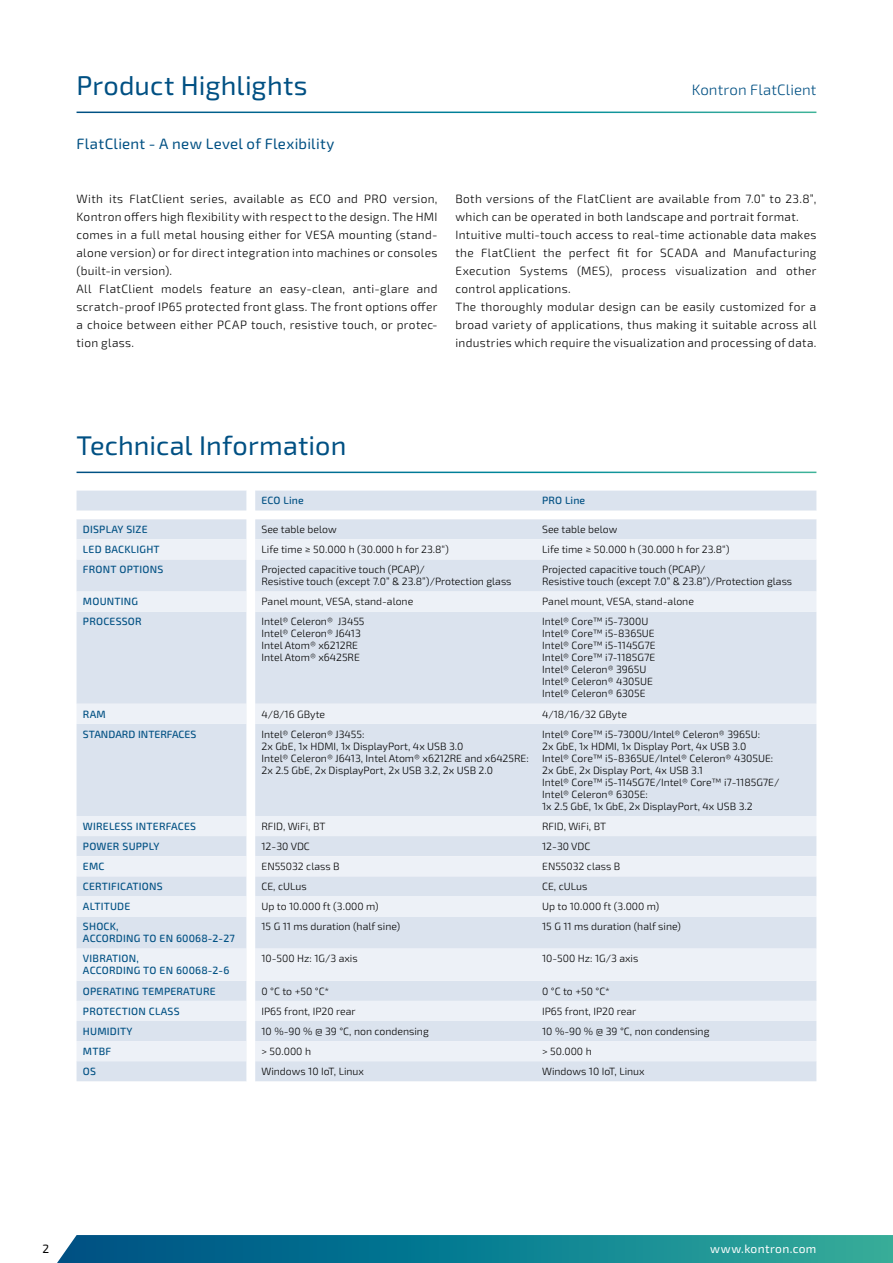
<style>
.page{position:relative;width:893px;height:1263px;background:#fff}
.page>*{position:absolute;margin:0;border:0;box-sizing:border-box;transform-origin:0 0}
.t1{font:27px "Sn T";letter-spacing:.005em;color:#005083}
.t2{font:15px "Kontron";letter-spacing:.02em;color:#005083}
.t3{font:300 15px "Sn T";letter-spacing:.01em;color:#005083}
.t4{font:300 12px/18px "Sn T";letter-spacing:.025em;color:#000}
.t5{font:12px "Kontron";letter-spacing:.025em;color:#fff}
.t6{font:12px "Kontron";color:#000}
.t7{font:300 10.5px/12px "Sn T";color:#000}
.t8{font:500 10.5px/12px "Sn T";letter-spacing:.02em;color:#005083}
.t9{font:500 10.5px "Sn T";color:#005083}
</style>
<div class="page">
<svg style="left:57px;top:1235px;width:836px;height:28px;background:#137f92"></svg>
<svg style="left:77px;top:491px;width:739px;height:590px;background:#e0e6f0"></svg>
<svg style="left:77px;top:539px;width:739px;height:522px;background:#e2e8f1"></svg>
<h1 class="t1" style="left:77px;top:69px;width:233px">Product Highlights</h1>
<h2 class="t2" style="left:77px;top:135px;width:260px">FlatClient - A new Level of Flexibility</h2>
<h2 class="t3" style="left:692px;top:81px;width:126px">Kontron FlatClient</h2>
<p class="t4" style="left:77px;top:190px;width:362px">With its FlatClient series, available as ECO and PRO version, Kontron offers high flexibility with respect to the design. The HMI comes in a full metal housing either for VESA mounting (stand&shy;alone version) or for direct integration into machines or consoles (built-in version).<br>All FlatClient models feature an easy-clean, anti-glare and scratch-proof IP65 protected front glass. The front options offer a choice between either PCAP touch, resistive touch, or protec&shy;tion glass.</p>
<p class="t4" style="left:455px;top:190px;width:362px">Both versions of the FlatClient are available from 7.0” to 23.8”, which can be operated in both landscape and portrait format.<br>Intuitive multi-touch access to real-time actionable data makes the FlatClient the perfect fit for SCADA and Manufacturing Execution Systems (MES), process visualization and other control applications.<br>The thoroughly modular design can be easily customized for a broad variety of applications, thus making it suitable across all industries which require the visualization and processing of data.</p>
<h1 class="t1" style="left:77px;top:429px;width:271px">Technical Information</h1>
<p class="t8" style="left:261px;top:495px;width:44px">ECO Line</p>
<p class="t8" style="left:542px;top:495px;width:45px">PRO Line</p>
<p class="t8" style="left:83px;top:523px;width:66px">DISPLAY SIZE</p>
<p class="t7" style="left:261px;top:523px;width:77px">See table below</p>
<p class="t7" style="left:542px;top:523px;width:77px">See table below</p>
<p class="t8" style="left:83px;top:544px;width:78px">LED BACKLIGHT</p>
<p class="t7" style="left:261px;top:544px;width:189px">Life time ≥ 50.000 h (30.000 h for 23.8“)</p>
<p class="t7" style="left:542px;top:544px;width:189px">Life time ≥ 50.000 h (30.000 h for 23.8“)</p>
<p class="t8" style="left:83px;top:564px;width:82px">FRONT OPTIONS</p>
<p class="t7" style="left:261px;top:564px;width:252px">Projected capacitive touch (PCAP)/<br>Resistive touch (except 7.0” &amp; 23.8”)/Protection glass</p>
<p class="t7" style="left:542px;top:564px;width:252px">Projected capacitive touch (PCAP)/<br>Resistive touch (except 7.0” &amp; 23.8”)/Protection glass</p>
<p class="t8" style="left:83px;top:596px;width:57px">MOUNTING</p>
<p class="t7" style="left:261px;top:596px;width:153px">Panel mount, VESA, stand-alone</p>
<p class="t7" style="left:542px;top:596px;width:153px">Panel mount, VESA, stand-alone</p>
<p class="t8" style="left:83px;top:616px;width:60px">PROCESSOR</p>
<p class="t7" style="left:261px;top:616px;width:105px">Intel® Celeron® J3455<br>Intel® Celeron® J6413<br>Intel Atom® x6212RE<br>Intel Atom® x6425RE</p>
<p class="t7" style="left:542px;top:616px;width:115px">Intel® Core™ i5-7300U<br>Intel® Core™ i5-8365UE<br>Intel® Core™ i5-1145G7E<br>Intel® Core™ i7-1185G7E<br>Intel® Celeron® 3965U<br>Intel® Celeron® 4305UE<br>Intel® Celeron® 6305E</p>
<p class="t8" style="left:83px;top:708px;width:24px">RAM</p>
<p class="t7" style="left:261px;top:708px;width:65px">4/8/16 GByte</p>
<p class="t7" style="left:542px;top:708px;width:86px">4/18/16/32 GByte</p>
<p class="t9" style="left:83px;top:728px;width:115px">STANDARD INTERFACES</p>
<p class="t7" style="left:261px;top:728px;width:269px">Intel® Celeron® J3455:<br>2x GbE, 1x HDMI, 1x DisplayPort, 4x USB 3.0<br>Intel® Celeron® J6413, Intel Atom® x6212RE and x6425RE:<br>2x 2.5 GbE, 2x DisplayPort, 2x USB 3.2, 2x USB 2.0</p>
<p class="t7" style="left:542px;top:728px;width:239px">Intel® Core™ i5-7300U/Intel® Celeron® 3965U:<br>2x GbE, 1x HDMI, 1x Display Port, 4x USB 3.0<br>Intel® Core™ i5-8365UE/Intel® Celeron® 4305UE:<br>2x GbE, 2x Display Port, 4x USB 3.1<br>Intel® Core™ i5-1145G7E/Intel® Core™ i7-1185G7E/ Intel® Celeron® 6305E:<br>1x 2.5 GbE, 1x GbE, 2x DisplayPort, 4x USB 3.2</p>
<p class="t8" style="left:83px;top:820px;width:115px">WIRELESS INTERFACES</p>
<p class="t7" style="left:261px;top:820px;width:65px">RFID, WiFi, BT</p>
<p class="t7" style="left:542px;top:820px;width:65px">RFID, WiFi, BT</p>
<p class="t8" style="left:83px;top:840px;width:78px">POWER SUPPLY</p>
<p class="t7" style="left:261px;top:840px;width:50px">12-30 VDC</p>
<p class="t7" style="left:542px;top:840px;width:50px">12-30 VDC</p>
<p class="t8" style="left:83px;top:860px;width:23px">EMC</p>
<p class="t7" style="left:261px;top:860px;width:80px">EN55032 class B</p>
<p class="t7" style="left:542px;top:860px;width:80px">EN55032 class B</p>
<p class="t8" style="left:83px;top:881px;width:81px">CERTIFICATIONS</p>
<p class="t7" style="left:261px;top:881px;width:47px">CE, cULus</p>
<p class="t7" style="left:542px;top:881px;width:47px">CE, cULus</p>
<p class="t8" style="left:83px;top:901px;width:49px">ALTITUDE</p>
<p class="t7" style="left:261px;top:901px;width:119px">Up to 10.000 ft (3.000 m)</p>
<p class="t7" style="left:542px;top:901px;width:119px">Up to 10.000 ft (3.000 m)</p>
<p class="t8" style="left:83px;top:921px;width:153px">SHOCK,<br>ACCORDING TO EN 60068-2-27</p>
<p class="t7" style="left:261px;top:921px;width:140px">15 G 11 ms duration (half sine)</p>
<p class="t7" style="left:542px;top:921px;width:140px">15 G 11 ms duration (half sine)</p>
<p class="t8" style="left:83px;top:953px;width:148px">VIBRATION,<br>ACCORDING TO EN 60068-2-6</p>
<p class="t7" style="left:261px;top:953px;width:98px">10-500 Hz: 1G/3 axis</p>
<p class="t7" style="left:542px;top:953px;width:98px">10-500 Hz: 1G/3 axis</p>
<p class="t8" style="left:83px;top:985px;width:134px">OPERATING TEMPERATURE</p>
<p class="t7" style="left:261px;top:985px;width:69px">0 °C to +50 °C*</p>
<p class="t7" style="left:542px;top:985px;width:69px">0 °C to +50 °C*</p>
<p class="t8" style="left:83px;top:1005px;width:98px">PROTECTION CLASS</p>
<p class="t7" style="left:261px;top:1005px;width:96px">IP65 front, IP20 rear</p>
<p class="t7" style="left:542px;top:1005px;width:96px">IP65 front, IP20 rear</p>
<p class="t8" style="left:83px;top:1025px;width:51px">HUMIDITY</p>
<p class="t7" style="left:261px;top:1025px;width:169px">10 %-90 % @ 39 °C, non condensing</p>
<p class="t7" style="left:542px;top:1025px;width:169px">10 %-90 % @ 39 °C, non condensing</p>
<p class="t8" style="left:83px;top:1045px;width:30px">MTBF</p>
<p class="t7" style="left:261px;top:1045px;width:51px">&gt; 50.000 h</p>
<p class="t7" style="left:542px;top:1045px;width:51px">&gt; 50.000 h</p>
<p class="t8" style="left:83px;top:1065px;width:15px">OS</p>
<p class="t7" style="left:261px;top:1065px;width:104px">Windows 10 IoT, Linux</p>
<p class="t7" style="left:542px;top:1065px;width:104px">Windows 10 IoT, Linux</p>
<p class="t6" style="left:43px;top:1242px;width:8px">2</p>
<p class="t5" style="left:710px;top:1242px;width:108px">www.kontron.com</p>
</div>
